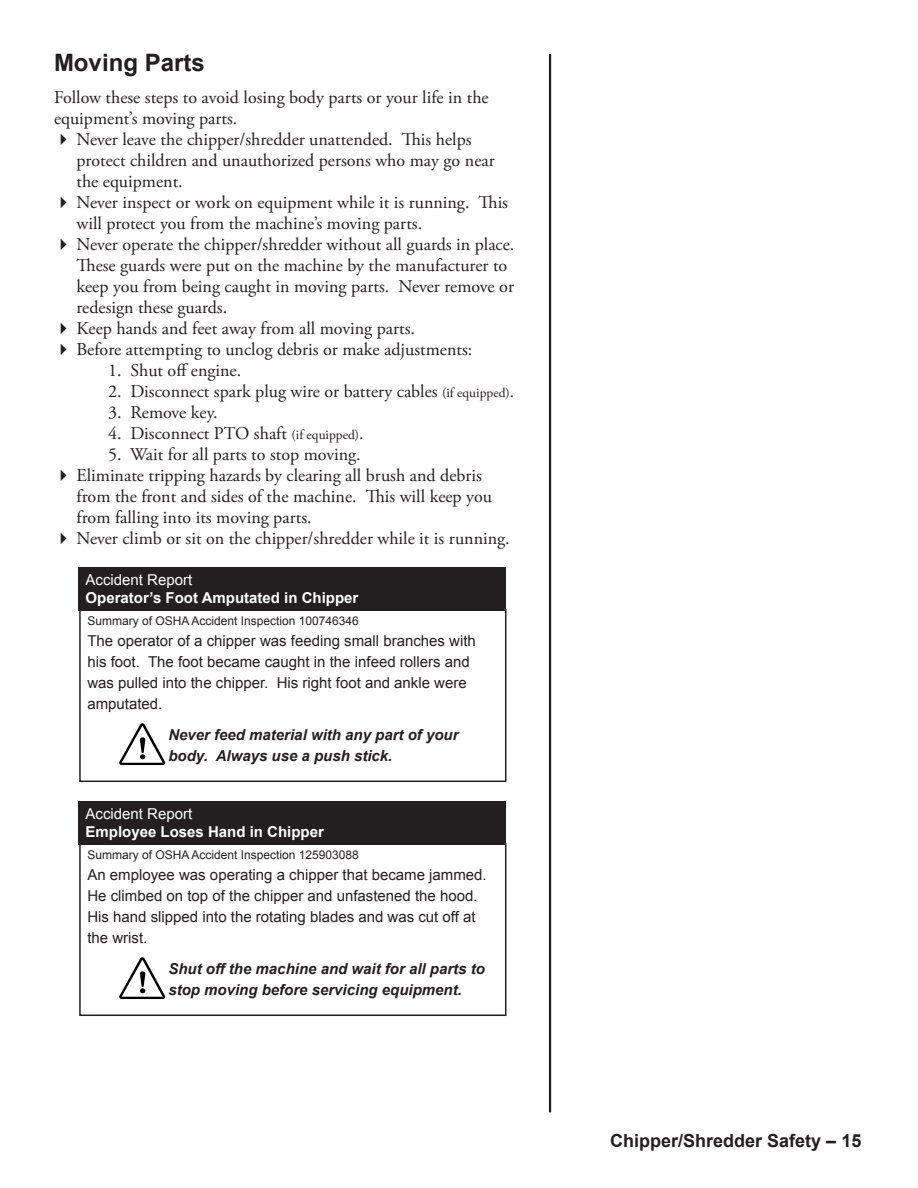
<style>
.page{position:relative;width:918px;height:1188px;background:#fff}
.page>*{position:absolute;margin:0;border:0;box-sizing:border-box;transform-origin:0 0}
.t1{font:700 24px "Arial";color:#231f20}
.t2{font:18px/21px "Adobe Garamond Pro";color:#231f20}
.t3{font:700 18px "Arial";color:#231f20}
.t4{font:15px/21px "Arial";color:#231f20}
.t5{font:italic 700 15px/21px "Arial";color:#231f20}
.t6{font:700 15px "Arial";color:#fff}
.t7{font:15px "Arial";color:#fff}
.t8{font:12px "Arial";color:#231f20}
.s1{font-size:13.5px}
.s2{font-size:16.5px}
</style>
<div class="page">
<hr style="left:549px;top:54px;width:2px;height:1058px;background:#231f20">
<div style="left:79px;top:609px;width:427px;height:173px;border:2px solid #231f20"></div>
<svg style="left:119px;top:723px;width:46px;height:42px"></svg>
<div style="left:79px;top:567px;width:427px;height:43px;background:#231f20"></div>
<div style="left:79px;top:843px;width:427px;height:173px;border:2px solid #231f20"></div>
<svg style="left:119px;top:957px;width:46px;height:42px"></svg>
<div style="left:79px;top:801px;width:427px;height:43px;background:#231f20"></div>
<h1 class="t1" style="left:54px;top:50px;width:152px">Moving Parts</h1>
<p class="t2" style="left:54px;top:88px;width:436px">Follow these steps to avoid losing body parts or your life in the equipment’s moving parts.</p>
<p class="t2" style="left:76px;top:130px;width:420px;text-indent:-22px">✔ Never leave the chipper/shredder unattended. This helps protect children and unauthorized persons who may go near the equipment.</p>
<p class="t2" style="left:76px;top:193px;width:433px;text-indent:-22px">✔ Never inspect or work on equipment while it is running. This will protect you from the machine’s moving parts.</p>
<p class="t2" style="left:76px;top:235px;width:439px;text-indent:-22px">✔ Never operate the chipper/shredder without all guards in place.<br>These guards were put on the machine by the manufacturer to keep you from being caught in moving parts. Never remove or redesign these guards.</p>
<p class="t2" style="left:54px;top:319px;width:363px">✔ Keep hands and feet away from all moving parts.</p>
<p class="t2" style="left:54px;top:340px;width:420px">✔ Before attempting to unclog debris or make adjustments:</p>
<p class="t2" style="left:108px;top:361px;width:135px">1. Shut off engine.</p>
<p class="t2" style="left:108px;top:382px;width:408px">2. Disconnect spark plug wire or battery cables <span class="s1">(if equipped)</span><span class="s2">.</span></p>
<p class="t2" style="left:108px;top:403px;width:111px">3. Remove key.</p>
<p class="t2" style="left:108px;top:424px;width:257px">4. Disconnect PTO shaft <span class="s1">(if equipped)</span>.</p>
<p class="t2" style="left:108px;top:445px;width:254px">5. Wait for all parts to stop moving.</p>
<p class="t2" style="left:76px;top:466px;width:417px;text-indent:-22px">✔ Eliminate tripping hazards by clearing all brush and debris from the front and sides of the machine. This will keep you from falling into its moving parts.</p>
<p class="t2" style="left:54px;top:529px;width:457px">✔ Never climb or sit on the chipper/shredder while it is running.</p>
<p class="t7" style="left:86px;top:571px;width:108px">Accident Report</p>
<p class="t6" style="left:86px;top:589px;width:274px">Operator’s Foot Amputated in Chipper</p>
<p class="t8" style="left:87px;top:614px;width:273px">Summary of OSHA Accident Inspection 100746346</p>
<p class="t4" style="left:87px;top:630px;width:390px">The operator of a chipper was feeding small branches with his foot. The foot became caught in the infeed rollers and was pulled into the chipper. His right foot and ankle were amputated.</p>
<p class="t5" style="left:168px;top:724px;width:292px">Never feed material with any part of your body. Always use a push stick.</p>
<p class="t7" style="left:86px;top:805px;width:108px">Accident Report</p>
<p class="t6" style="left:86px;top:823px;width:240px">Employee Loses Hand in Chipper</p>
<p class="t8" style="left:87px;top:848px;width:273px">Summary of OSHA Accident Inspection 125903088</p>
<p class="t4" style="left:87px;top:864px;width:401px">An employee was operating a chipper that became jammed.<br>He climbed on top of the chipper and unfastened the hood.<br>His hand slipped into the rotating blades and was cut off at the wrist.</p>
<p class="t5" style="left:168px;top:958px;width:318px">Shut off the machine and wait for all parts to stop moving before servicing equipment.</p>
<p class="t3" style="left:610px;top:1131px;width:253px">Chipper/Shredder Safety – 15</p>
</div>
